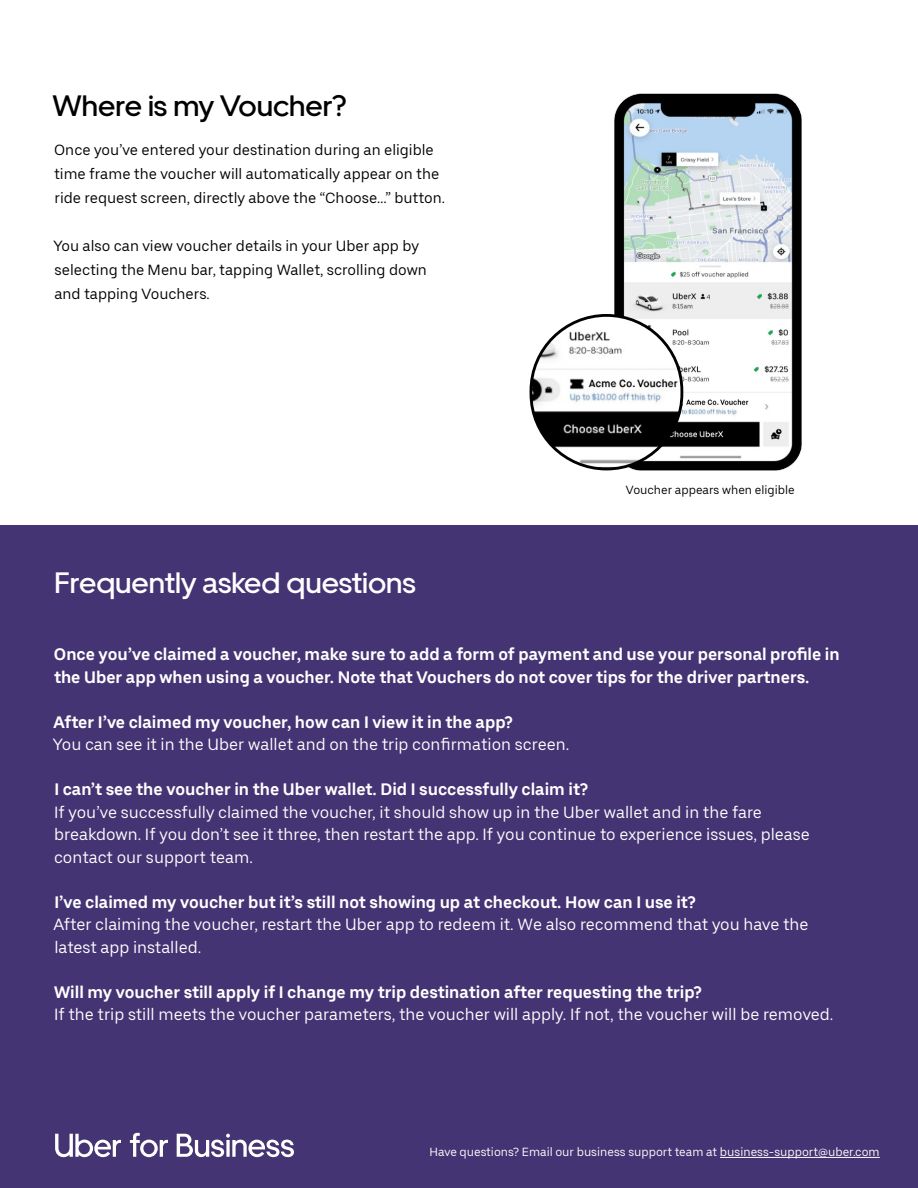
<style>
.page{position:relative;width:918px;height:1188px;background:#fff}
.page>*{position:absolute;margin:0;border:0;box-sizing:border-box;transform-origin:0 0}
.t1{font:500 30px "Uber Move";color:#fff}
.t2{font:500 30px "Uber Move";color:#000}
.t3{font:16.5px/22.5px "Uber Move Text";color:#fff}
.t4{font:700 16.5px/22.5px "Uber Move Text";color:#fff}
.t5{font:15px/24px "Uber Move Text";color:#000}
.t6{font:12px "Uber Move Text";color:#fff}
.t7{font:12px "Uber Move Text";color:#000}
</style>
<div class="page">
<div style="left:0;top:525px;width:918px;height:663px;background:#453473"></div>
<hr style="left:720px;top:1157px;width:160px;height:1px;background:#fff">
<svg style="left:55px;top:1134px;width:66px;height:23px"></svg>
<svg style="left:130px;top:1133px;width:38px;height:24px"></svg>
<svg style="left:177px;top:1134px;width:117px;height:23px"></svg>
<img style="left:614px;top:93px;width:188px;height:377px">
<img style="left:531px;top:315px;width:151px;height:154px;border-radius:75px">
<div style="left:530px;top:314px;width:153px;height:156px;border:3px solid #000;border-radius:75px"></div>
<h1 class="t2" style="left:53px;top:86px;width:296px">Where is my Voucher?</h1>
<p class="t5" style="left:54px;top:137px;width:392px">Once you’ve entered your destination during an eligible time frame the voucher will automatically appear on the ride request screen, directly above the “Choose…” button.</p>
<p class="t5" style="left:53px;top:233px;width:375px">You also can view voucher details in your Uber app by selecting the Menu bar, tapping Wallet, scrolling down and tapping Vouchers.</p>
<h1 class="t1" style="left:55px;top:564px;width:363px">Frequently asked questions</h1>
<p class="t7" style="left:626px;top:482px;width:170px">Voucher appears when eligible</p>
<p class="t4" style="left:54px;top:643px;width:787px">Once you’ve claimed a voucher, make sure to add a form of payment and use your personal profile in the Uber app when using a voucher. Note that Vouchers do not cover tips for the driver partners.</p>
<p class="t4" style="left:54px;top:711px;width:461px">After I’ve claimed my voucher, how can I view it in the app?</p>
<p class="t3" style="left:53px;top:733px;width:518px">You can see it in the Uber wallet and on the trip confirmation screen.</p>
<p class="t4" style="left:54px;top:778px;width:535px">I can’t see the voucher in the Uber wallet. Did I successfully claim it?</p>
<p class="t3" style="left:54px;top:800px;width:757px">If you’ve successfully claimed the voucher, it should show up in the Uber wallet and in the fare breakdown. If you don’t see it three, then restart the app. If you continue to experience issues, please contact our support team.</p>
<p class="t4" style="left:54px;top:891px;width:643px">I’ve claimed my voucher but it’s still not showing up at checkout. How can I use it?</p>
<p class="t3" style="left:53px;top:913px;width:757px">After claiming the voucher, restart the Uber app to redeem it. We also recommend that you have the latest app installed.</p>
<p class="t4" style="left:54px;top:981px;width:649px">Will my voucher still apply if I change my trip destination after requesting the trip?</p>
<p class="t3" style="left:54px;top:1003px;width:781px">If the trip still meets the voucher parameters, the voucher will apply. If not, the voucher will be removed.</p>
<p class="t6" style="left:429px;top:1145px;width:452px">Have questions? Email our business support team at business-support@uber.com</p>
</div>
